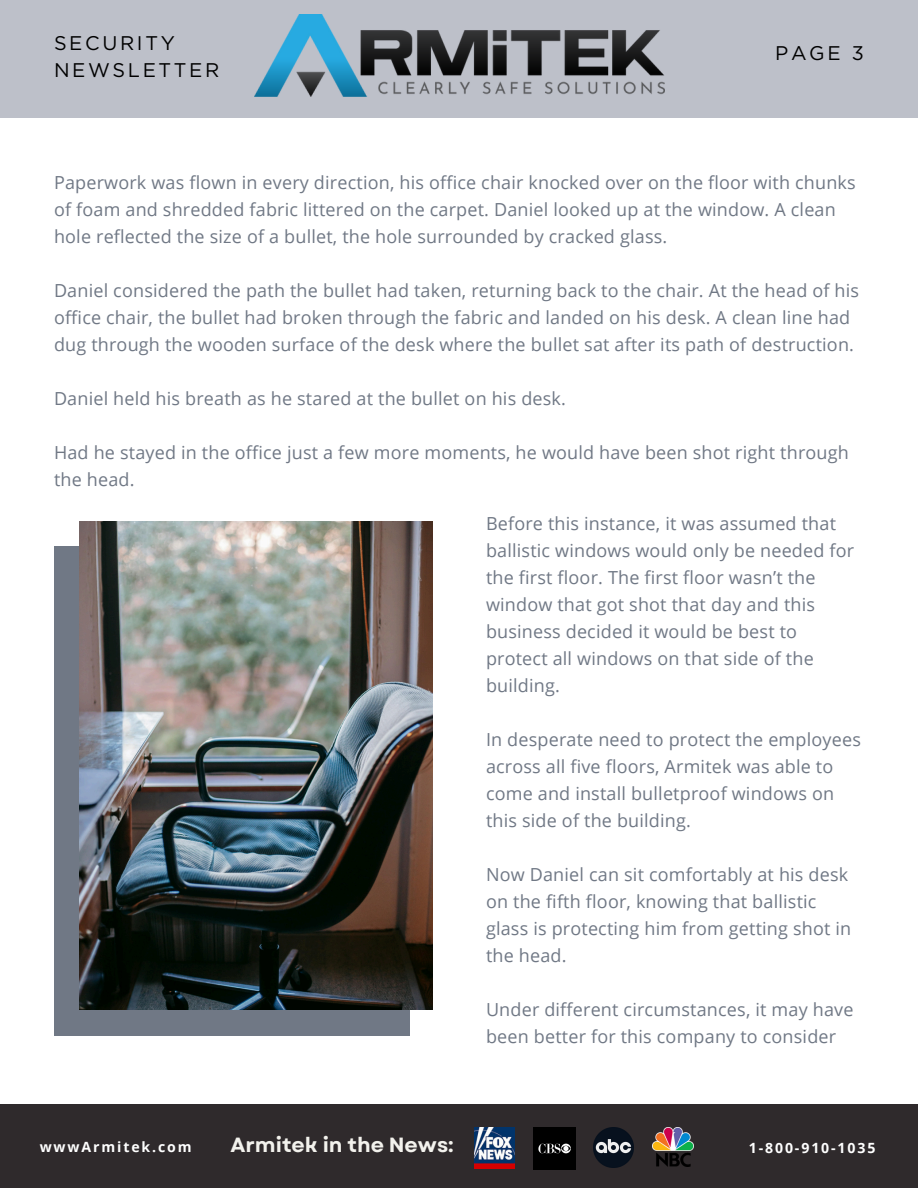
<style>
.page{position:relative;width:918px;height:1188px;background:#fff}
.page>*{position:absolute;margin:0;border:0;box-sizing:border-box;transform-origin:0 0}
.t1{font:700 20.55px "Garet";color:#f3f2ed}
.t2{font:19.8px/27px "Gotham";letter-spacing:.135em;color:#000}
.t3{font:18px/27px "Open Sans";letter-spacing:.01em;color:#707885}
.t4{font:700 14.1px "Open Sans";letter-spacing:.135em;color:#fff}
</style>
<div class="page">
<div style="left:0;top:0;width:918px;height:118px;background:#bdc0c9"></div>
<div style="left:0;top:1104px;width:918px;height:84px;background:#2f2a2c"></div>
<img style="left:474px;top:1128px;width:41px;height:40px">
<img style="left:533px;top:1128px;width:42px;height:41px">
<img style="left:594px;top:1128px;width:39px;height:39px">
<img style="left:653px;top:1127px;width:40px;height:39px">
<img style="left:255px;top:15px;width:409px;height:82px">
<div style="left:54px;top:546px;width:356px;height:490px;background:#707885"></div>
<img style="left:79px;top:521px;width:353px;height:489px">
<h3 class="t2" style="left:54px;top:29px;width:167px">SECURITY<br>NEWSLETTER</h3>
<h3 class="t2" style="left:775px;top:40px;width:90px">PAGE 3</h3>
<h3 class="t3" style="left:54px;top:168px;width:803px">Paperwork was flown in every direction, his office chair knocked over on the floor with chunks of foam and shredded fabric littered on the carpet. Daniel looked up at the window. A clean hole reflected the size of a bullet, the hole surrounded by cracked glass.</h3>
<h3 class="t3" style="left:54px;top:276px;width:807px">Daniel considered the path the bullet had taken, returning back to the chair. At the head of his office chair, the bullet had broken through the fabric and landed on his desk. A clean line had dug through the wooden surface of the desk where the bullet sat after its path of destruction.</h3>
<h3 class="t3" style="left:54px;top:384px;width:514px">Daniel held his breath as he stared at the bullet on his desk.</h3>
<h3 class="t3" style="left:54px;top:438px;width:796px">Had he stayed in the office just a few more moments, he would have been shot right through the head.</h3>
<h3 class="t3" style="left:486px;top:509px;width:370px">Before this instance, it was assumed that ballistic windows would only be needed for the first floor. The first floor wasn’t the window that got shot that day and this business decided it would be best to protect all windows on that side of the building.</h3>
<h3 class="t3" style="left:486px;top:725px;width:376px">In desperate need to protect the employees across all five floors, Armitek was able to come and install bulletproof windows on this side of the building.</h3>
<p class="t3" style="left:486px;top:860px;width:367px">Now Daniel can sit comfortably at his desk on the fifth floor, knowing that ballistic glass is protecting him from getting shot in the head.</p>
<h2 class="t3" style="left:486px;top:995px;width:369px">Under different circumstances, it may have been better for this company to consider</h2>
<h1 class="t4" style="left:40px;top:1137px;width:154px">wwwArmitek.com</h1>
<h1 class="t1" style="left:231px;top:1130px;width:225px">Armitek in the News:</h1>
<p class="t4" style="left:749px;top:1138px;width:128px">1-800-910-1035</p>
</div>
